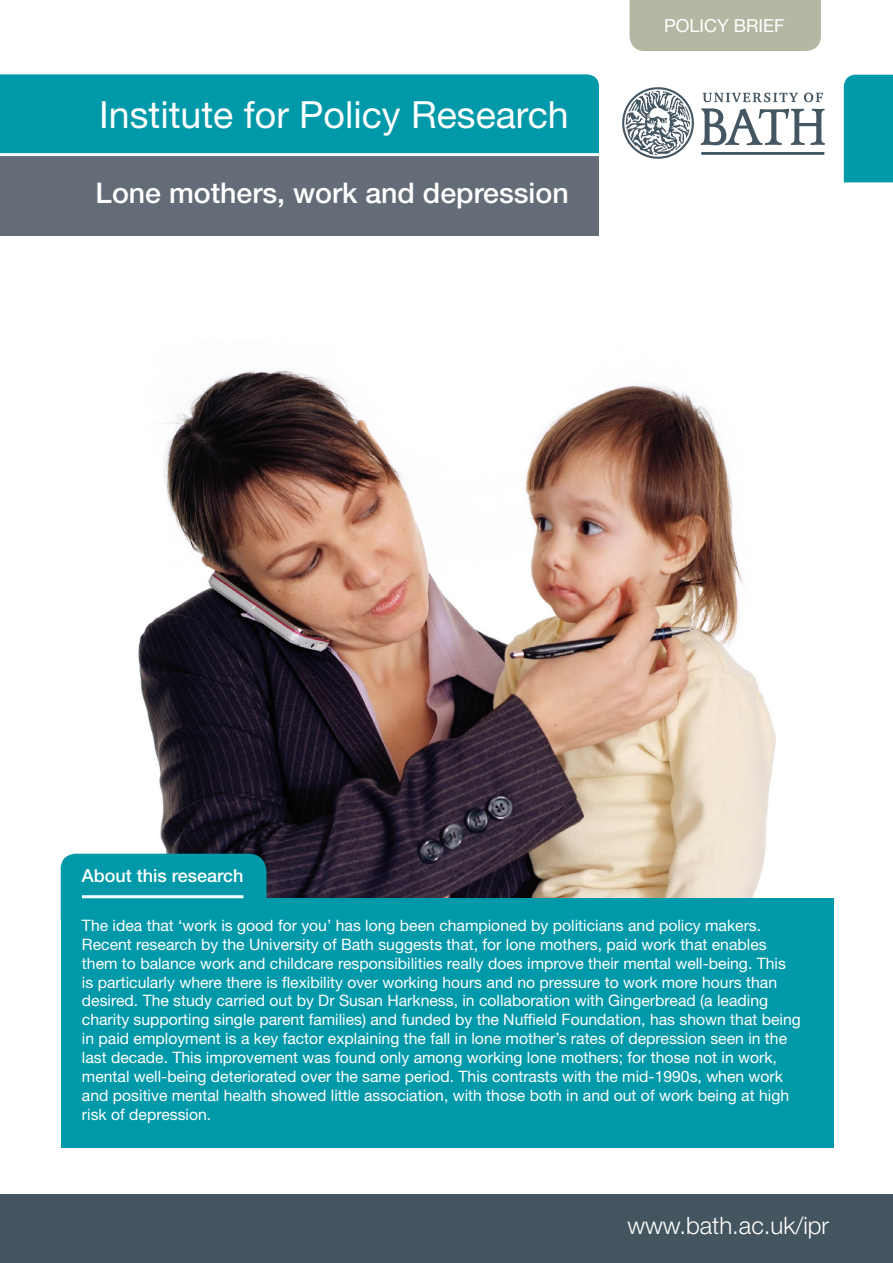
<style>
.page{position:relative;width:893px;height:1263px;background:#fff}
.page>*{position:absolute;margin:0;border:0;box-sizing:border-box;transform-origin:0 0}
.t1{font:37.5px "Helvetica Neue LT Std";color:#fff}
.t2{font:500 28.5px "Helvetica Neue LT Std";color:#fff}
.t3{font:300 24px "Helvetica Neue LT Std";color:#fff}
.t4{font:500 18px "Helvetica Neue LT Std";color:#fff}
.t5{font:18px "Helvetica Neue LT Std";color:#fff}
.t6{font:15.75px/18.9px "Helvetica Neue LT Std";color:#fff}
</style>
<div class="page">
<img style="left:622px;top:87px;width:202px;height:72px">
<img style="left:87px;top:370px;width:689px;height:528px">
<div style="left:61px;top:854px;width:206px;height:44px;background:#09a"></div>
<div style="left:0;top:1195px;width:893px;height:68px;background:#45555f"></div>
<div style="left:844px;top:75px;width:49px;height:107px;background:#09a"></div>
<div style="left:0;top:74px;width:599px;height:79px;background:#09a"></div>
<div style="left:0;top:155px;width:599px;height:81px;background:#636c77"></div>
<hr style="left:0;top:153px;width:599px;height:3px;background:#fff">
<div style="left:61px;top:898px;width:772px;height:250px;background:#09a"></div>
<div style="left:630px;top:0;width:191px;height:51px;background:#b6b7a2"></div>
<hr style="left:82px;top:895px;width:161px;height:3px;background:#fff">
<p class="t1" style="left:99px;top:92px;width:471px">Institute for Policy Research</p>
<p class="t2" style="left:96px;top:176px;width:475px">Lone mothers, work and depression</p>
<p class="t5" style="left:664px;top:15px;width:122px">POLICY BRIEF</p>
<p class="t4" style="left:82px;top:865px;width:163px">About this research</p>
<p class="t6" style="left:82px;top:915px;width:720px">The idea that ‘work is good for you’ has long been championed by politicians and policy makers.<br>Recent research by the University of Bath suggests that, for lone mothers, paid work that enables them to balance work and childcare responsibilities really does improve their mental well-being. This is particularly where there is flexibility over working hours and no pressure to work more hours than desired. The study carried out by Dr Susan Harkness, in collaboration with Gingerbread (a leading charity supporting single parent families) and funded by the Nuffield Foundation, has shown that being in paid employment is a key factor explaining the fall in lone mother’s rates of depression seen in the last decade. This improvement was found only among working lone mothers; for those not in work, mental well-being deteriorated over the same period. This contrasts with the mid-1990s, when work and positive mental health showed little association, with those both in and out of work being at high risk of depression.</p>
<p class="t3" style="left:627px;top:1211px;width:203px">www.bath.ac.uk/ipr</p>
</div>
